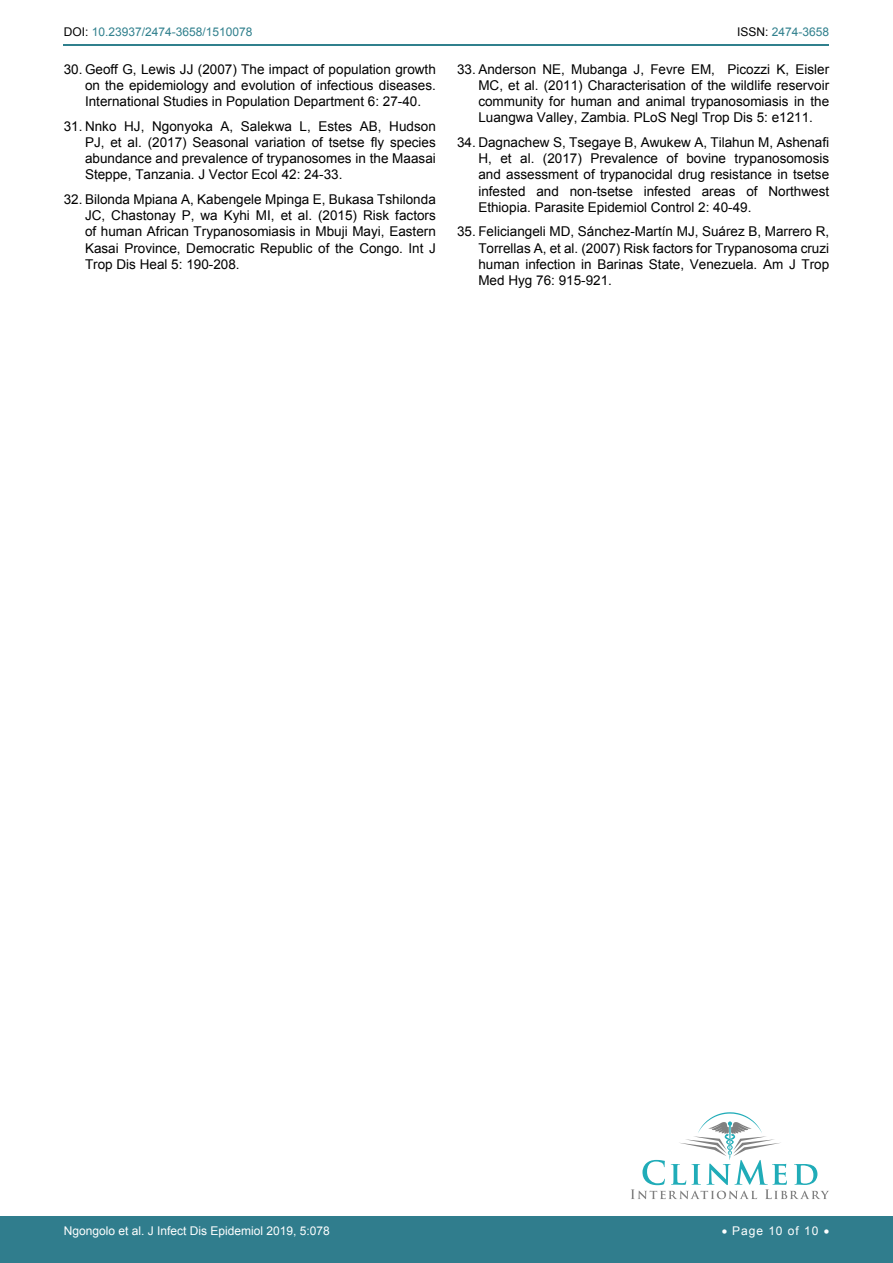
<style>
.page{position:relative;width:893px;height:1263px;background:#fff}
.page>*{position:absolute;margin:0;border:0;box-sizing:border-box;transform-origin:0 0}
.t1{font:13.5px/16.2px "Arial";color:#000;text-align:justify}
.t2{font:12px "Arial";color:#30808d}
.t3{font:12px "Arial";color:#fff}
.t4{font:12px "Arial";letter-spacing:.08em;color:#fff}
.s1{color:#000}
</style>
<div class="page">
<hr style="left:64px;top:45px;width:765px;height:1px;background:#30808d">
<div style="left:0;top:1217px;width:893px;height:46px;background:#307d8d"></div>
<svg style="left:631px;top:1112px;width:198px;height:87px"></svg>
<p class="t2" style="left:64px;top:24px;width:190px"><span class="s1">DOI:</span> 10.23937/2474-3658/1510078</p>
<p class="t2" style="left:737px;top:24px;width:94px"><span class="s1">ISSN:</span> 2474-3658</p>
<p class="t1" style="left:85px;top:61px;width:352px;text-indent:-21px">30. Geoff G, Lewis JJ (2007) The impact of population growth on the epidemiology and evolution of infectious diseases.<br>International Studies in Population Department 6: 27-40.</p>
<p class="t1" style="left:85px;top:118px;width:352px;text-indent:-21px">31. Nnko HJ, Ngonyoka A, Salekwa L, Estes AB, Hudson PJ, et al. (2017) Seasonal variation of tsetse fly species abundance and prevalence of trypanosomes in the Maasai Steppe, Tanzania. J Vector Ecol 42: 24-33.</p>
<p class="t1" style="left:85px;top:191px;width:352px;text-indent:-21px">32. Bilonda Mpiana A, Kabengele Mpinga E, Bukasa Tshilonda JC, Chastonay P, wa Kyhi MI, et al. (2015) Risk factors of human African Trypanosomiasis in Mbuji Mayi, Eastern Kasai Province, Democratic Republic of the Congo. Int J Trop Dis Heal 5: 190-208.</p>
<p class="t1" style="left:478px;top:61px;width:352px;text-indent:-21px">33. Anderson NE, Mubanga J, Fevre EM, Picozzi K, Eisler MC, et al. (2011) Characterisation of the wildlife reservoir community for human and animal trypanosomiasis in the Luangwa Valley, Zambia. PLoS Negl Trop Dis 5: e1211.</p>
<p class="t1" style="left:478px;top:134px;width:352px;text-indent:-21px">34. Dagnachew S, Tsegaye B, Awukew A, Tilahun M, Ashenafi H, et al. (2017) Prevalence of bovine trypanosomosis and assessment of trypanocidal drug resistance in tsetse infested and non-tsetse infested areas of Northwest Ethiopia. Parasite Epidemiol Control 2: 40-49.</p>
<p class="t1" style="left:478px;top:224px;width:352px;text-indent:-21px">35. Feliciangeli MD, Sánchez-Martín MJ, Suárez B, Marrero R, Torrellas A, et al. (2007) Risk factors for Trypanosoma cruzi human infection in Barinas State, Venezuela. Am J Trop Med Hyg 76: 915-921.</p>
<p class="t3" style="left:64px;top:1223px;width:268px">Ngongolo et al. J Infect Dis Epidemiol 2019, 5:078</p>
<p class="t4" style="left:722px;top:1223px;width:109px">• Page 10 of 10 •</p>
</div>
